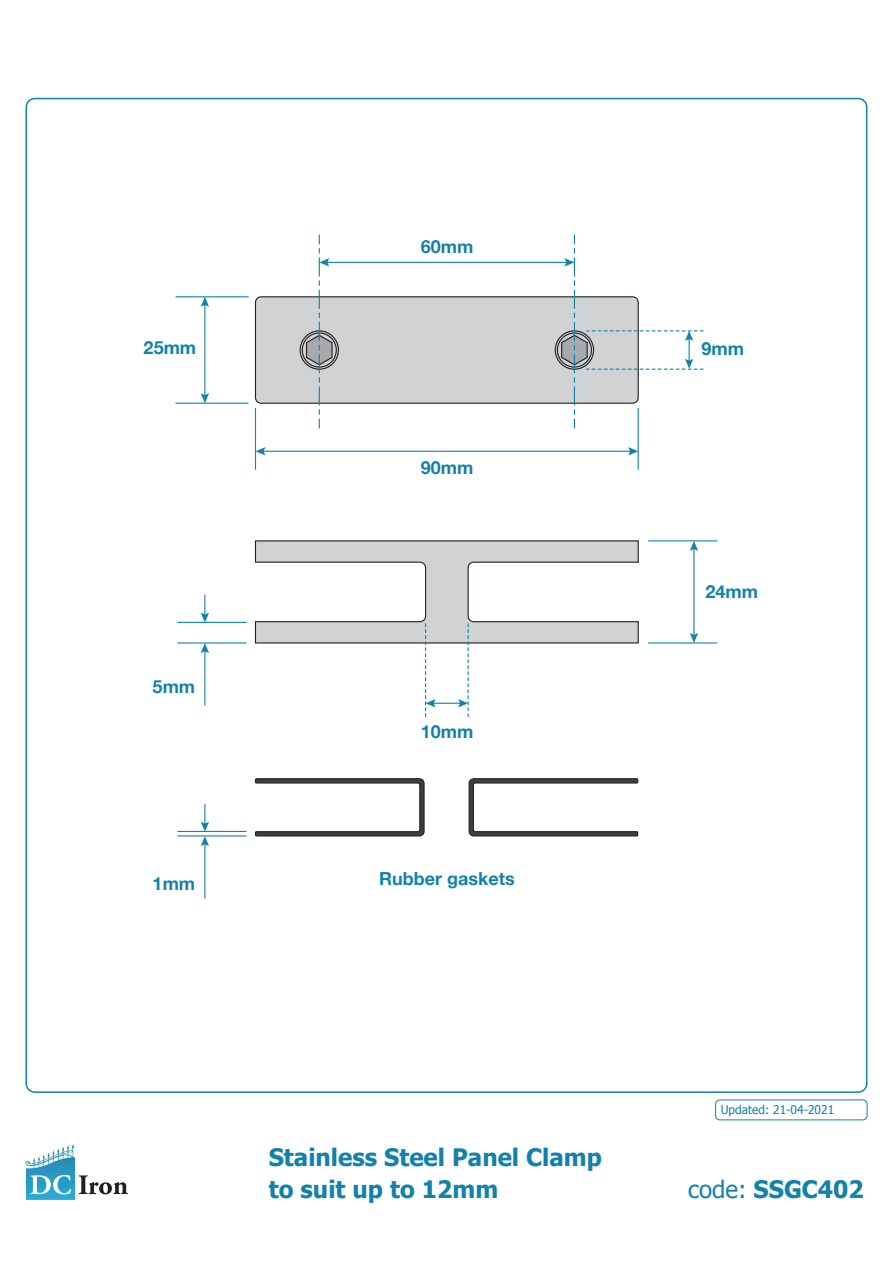
<style>
.page{position:relative;width:893px;height:1263px;background:#fff}
.page>*{position:absolute;margin:0;border:0;box-sizing:border-box;transform-origin:0 0}
.Product_Name{font:700 24px/31.5px "Tahoma";color:#1282aa}
.t1{font:700 18px "Helvetica Neue";color:#1282aa}
.Product_Name-2{font:12px "Tahoma";color:#1282aa}
.s1{font-weight:400}
</style>
<div class="page">
<div style="left:255px;top:297px;width:383px;height:106px;background:#d1d2d4;border-radius:6px"></div>
<div style="left:255px;top:296px;width:384px;height:108px;border:1px solid #231f20;border-radius:6px"></div>
<svg style="left:555px;top:331px;width:39px;height:38px"></svg>
<div style="left:555px;top:330px;width:39px;height:40px;border:1px solid #231f20;border-radius:50%"></div>
<svg style="left:557px;top:333px;width:34px;height:34px"></svg>
<div style="left:557px;top:332px;width:35px;height:36px;border:1px solid #231f20;border-radius:50%"></div>
<svg style="left:300px;top:331px;width:38px;height:38px"></svg>
<div style="left:300px;top:330px;width:39px;height:40px;border:1px solid #231f20;border-radius:50%"></div>
<svg style="left:302px;top:333px;width:34px;height:34px"></svg>
<div style="left:302px;top:332px;width:35px;height:36px;border:1px solid #231f20;border-radius:50%"></div>
<svg style="left:468px;top:778px;width:171px;height:59px"></svg>
<svg style="left:254px;top:778px;width:171px;height:59px"></svg>
<hr style="left:176px;top:296px;width:72px;height:1px;background:#1282aa">
<hr style="left:649px;top:540px;width:68px;height:1px;background:#1282aa">
<hr style="left:649px;top:642px;width:68px;height:1px;background:#1282aa">
<hr style="left:178px;top:622px;width:68px;height:1px;background:#1282aa">
<hr style="left:178px;top:642px;width:68px;height:1px;background:#1282aa">
<hr style="left:176px;top:403px;width:72px;height:1px;background:#1282aa">
<hr style="left:204px;top:303px;width:1px;height:93px;background:#1282aa">
<svg style="left:201px;top:393px;width:8px;height:10px"></svg>
<svg style="left:201px;top:297px;width:8px;height:10px"></svg>
<svg style="left:201px;top:595px;width:8px;height:28px"></svg>
<hr style="left:204px;top:650px;width:1px;height:56px;background:#1282aa">
<svg style="left:201px;top:643px;width:8px;height:10px"></svg>
<hr style="left:178px;top:831px;width:68px;height:1px;background:#1282aa">
<hr style="left:178px;top:835px;width:68px;height:1px;background:#1282aa">
<hr style="left:204px;top:843px;width:1px;height:56px;background:#1282aa">
<svg style="left:201px;top:804px;width:8px;height:42px"></svg>
<hr style="left:693px;top:548px;width:1px;height:88px;background:#1282aa">
<svg style="left:690px;top:633px;width:8px;height:10px"></svg>
<svg style="left:690px;top:541px;width:8px;height:10px"></svg>
<svg style="left:254px;top:540px;width:385px;height:177px"></svg>
<hr style="left:262px;top:451px;width:369px;height:1px;background:#1282aa">
<svg style="left:256px;top:447px;width:9px;height:8px"></svg>
<svg style="left:628px;top:447px;width:10px;height:8px"></svg>
<hr style="left:326px;top:262px;width:242px;height:1px;background:#1282aa">
<svg style="left:305px;top:235px;width:29px;height:193px"></svg>
<svg style="left:560px;top:235px;width:143px;height:193px"></svg>
<hr style="left:638px;top:408px;width:1px;height:61px;background:#1282aa">
<hr style="left:255px;top:408px;width:1px;height:61px;background:#1282aa">
<div style="left:715px;top:1099px;width:152px;height:21px;border:1px solid #1282aa;border-radius:4px"></div>
<svg style="left:38px;top:1144px;width:35px;height:19px"></svg>
<svg style="left:30px;top:1175px;width:41px;height:19px"></svg>
<svg style="left:79px;top:1175px;width:49px;height:19px"></svg>
<p class="t1" style="left:144px;top:333px;width:54px">25mm</p>
<p class="t1" style="left:153px;top:672px;width:44px">5mm</p>
<p class="t1" style="left:421px;top:232px;width:54px">60mm</p>
<p class="t1" style="left:421px;top:453px;width:54px">90mm</p>
<p class="t1" style="left:421px;top:717px;width:54px">10mm</p>
<p class="t1" style="left:153px;top:869px;width:44px">1mm</p>
<p class="t1" style="left:379px;top:865px;width:137px">Rubber gaskets</p>
<p class="Product_Name" style="left:269px;top:1140px;width:335px">Stainless Steel Panel Clamp to suit up to 12mm</p>
<p class="t1" style="left:702px;top:334px;width:44px">9mm</p>
<p class="t1" style="left:705px;top:577px;width:54px">24mm</p>
<p class="Product_Name-2" style="left:721px;top:1101px;width:115px">Updated: 21-04-2021</p>
<p class="Product_Name" style="left:688px;top:1172px;width:177px"><span class="s1">code:</span> SSGC402</p>
</div>
